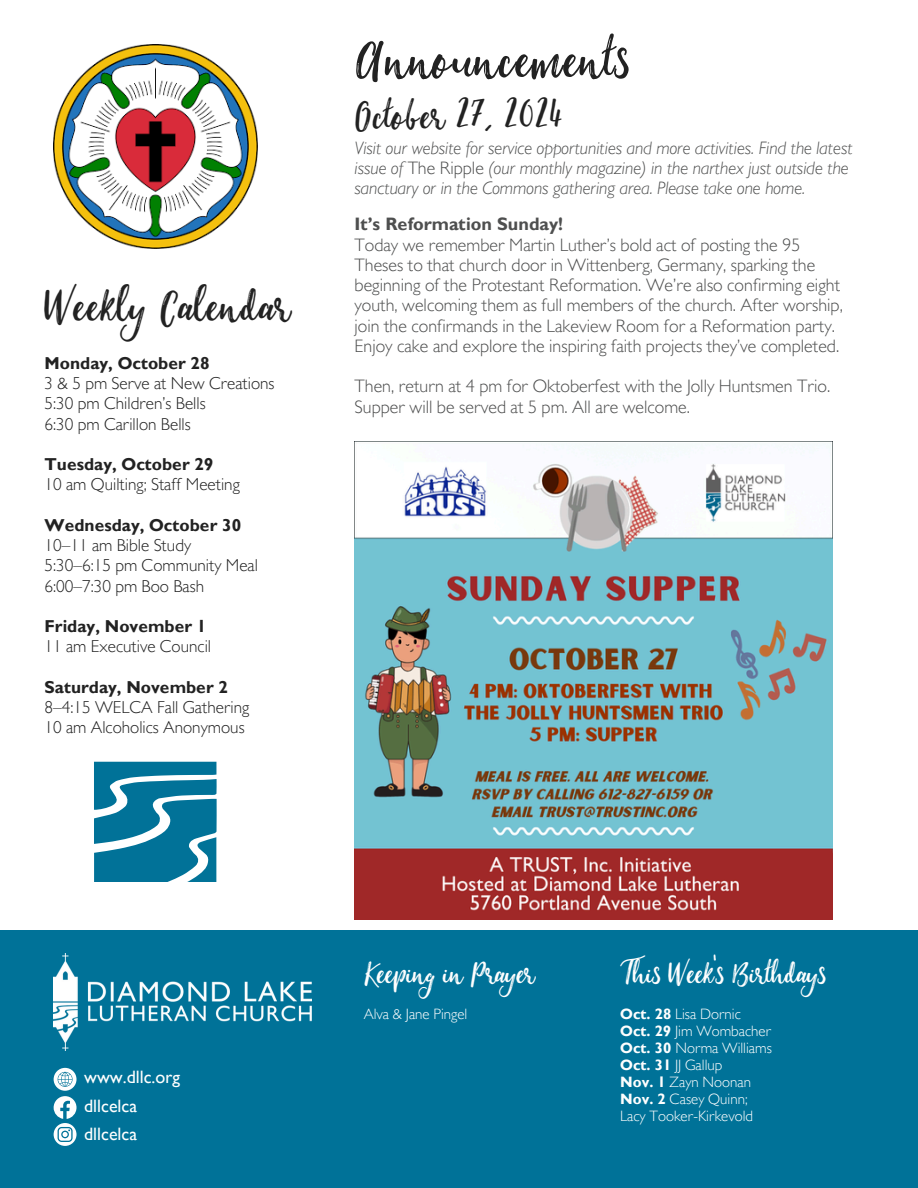
<style>
.page{position:relative;width:918px;height:1188px;background:#fff}
.page>*{position:absolute;margin:0;border:0;box-sizing:border-box;transform-origin:0 0}
.t1{font:54.3px "Yorkshire Brush Script";letter-spacing:.025em;color:#222}
.t2{font:45.6px "Yorkshire Brush Script";letter-spacing:.025em;color:#222}
.t3{font:39px "Yorkshire Brush Script";letter-spacing:.025em;color:#222}
.t4{font:30.45px "Yorkshire Brush Script";color:#fefefe}
.t5{font:300 18px/20.2px "Gill Sans MT Std";color:#4e4f4f}
.t6{font:italic 300 18px/20.2px "Gill Sans MT Std";color:#4e4f4f}
.t7{font:500 18px/28.7px "Gill Sans MT Std";color:#fefefe}
.t8{font:300 17.25px/20.2px "Gill Sans MT Std";color:#222}
.t9{font:300 15px "Gill Sans MT Std";color:#fefefe}
.s1{font-weight:700}
.s2{font-style:normal}
</style>
<div class="page">
<div style="left:0;top:930px;width:918px;height:258px;background:#007298"></div>
<img style="left:54px;top:953px;width:258px;height:97px">
<svg style="left:54px;top:1068px;width:23px;height:78px"></svg>
<img style="left:355px;top:441px;width:478px;height:478px">
<img style="left:54px;top:45px;width:203px;height:203px">
<svg style="left:94px;top:762px;width:123px;height:120px"></svg>
<h1 class="t2" style="left:45px;top:274px;width:247px">Weekly Calendar</h1>
<h4 class="t8" style="left:45px;top:356px;width:232px"><span class="s1">Monday, October 28<br></span>3 &amp; 5 pm Serve at New Creations<br>5:30 pm Children’s Bells<br>6:30 pm Carillon Bells</h4>
<h4 class="t8" style="left:45px;top:457px;width:197px"><span class="s1">Tuesday, October 29<br></span>10 am Quilting; Staff Meeting</h4>
<h4 class="t8" style="left:45px;top:518px;width:215px"><span class="s1">Wednesday, October 30<br></span>10–11 am Bible Study<br>5:30–6:15 pm Community Meal<br>6:00–7:30 pm Boo Bash</h4>
<h4 class="t8" style="left:45px;top:619px;width:168px"><span class="s1">Friday, November 1<br></span>11 am Executive Council</h4>
<p class="t8" style="left:45px;top:680px;width:206px"><span class="s1">Saturday, November 2<br></span>8–4:15 WELCA Fall Gathering<br>10 am Alcoholics Anonymous</p>
<h4 class="t1" style="left:355px;top:21px;width:276px">Announcements</h4>
<h4 class="t3" style="left:355px;top:88px;width:210px">October 27, 2024</h4>
<h4 class="t6" style="left:355px;top:140px;width:500px">Visit our website for service opportunities and more activities. Find the latest issue of <span class="s2">The Ripple</span> (our monthly magazine) in the narthex just outside the sanctuary or in the Commons gathering area. Please take one home.</h4>
<p class="t5" style="left:355px;top:217px;width:490px"><span class="s1">It’s Reformation Sunday!<br></span>Today we remember Martin Luther’s bold act of posting the 95<br>Theses to that church door in Wittenberg, Germany, sparking the beginning of the Protestant Reformation. We’re also confirming eight youth, welcoming them as full members of the church. After worship, join the confirmands in the Lakeview Room for a Reformation party.<br>Enjoy cake and explore the inspiring faith projects they’ve completed.</p>
<p class="t5" style="left:355px;top:379px;width:477px">Then, return at 4 pm for Oktoberfest with the Jolly Huntsmen Trio.<br>Supper will be served at 5 pm. All are welcome.</p>
<p class="t7" style="left:84px;top:1065px;width:97px">www.dllc.org dllcelca dllcelca</p>
<p class="t4" style="left:364px;top:952px;width:172px">Keeping in Prayer</p>
<h4 class="t4" style="left:620px;top:952px;width:208px">This Week’s Birthdays</h4>
<p class="t9" style="left:364px;top:1009px;width:105px">Alva &amp; Jane Pingel</p>
<h5 class="t9" style="left:620px;top:1009px;width:122px"><span class="s1">Oct. 28</span> Lisa Dornic</h5>
<h3 class="t9" style="left:620px;top:1026px;width:153px"><span class="s1">Oct. 29</span> Jim Wombacher</h3>
<h3 class="t9" style="left:620px;top:1043px;width:153px"><span class="s1">Oct. 30</span> Norma Williams</h3>
<p class="t9" style="left:620px;top:1060px;width:104px"><span class="s1">Oct. 31</span> JJ Gallup</p>
<p class="t9" style="left:620px;top:1077px;width:132px"><span class="s1">Nov. 1</span> Zayn Noonan</p>
<p class="t9" style="left:620px;top:1093px;width:129px"><span class="s1">Nov. 2</span> Casey Quinn;</p>
<p class="t9" style="left:620px;top:1110px;width:134px">Lacy Tooker-Kirkevold</p>
</div>
